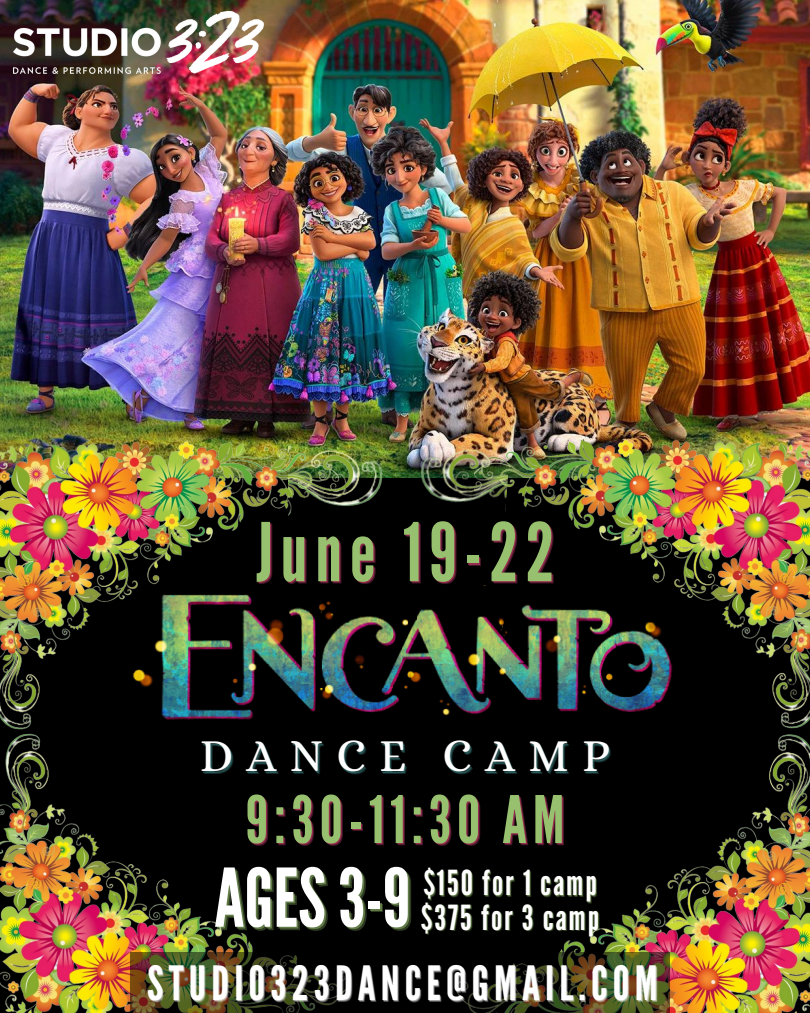
<style>
.page{position:relative;width:810px;height:1013px;background:#fff}
.page>*{position:absolute;margin:0;border:0;box-sizing:border-box;transform-origin:0 0}
.t1{font:80.6px "League Gothic";letter-spacing:.095em;color:#97c06f}
.t2{font:80.6px "League Gothic";color:#fff}
.t3{font:65.3px "League Gothic";letter-spacing:.095em;color:#97c06f}
.t4{font:47.2px "League Gothic";letter-spacing:.115em;color:#fff}
.t5{font:46.2px "Alice";letter-spacing:.28em;color:#fff}
.t6{font:34.4px/34.3px "League Gothic";letter-spacing:.06em;color:#fff}
</style>
<div class="page">
<div style="left:0;top:0;width:810px;height:1012px;background:#000"></div>
<img style="left:0;top:0;width:810px;height:441px">
<img style="left:338px;top:609px;width:136px;height:107px">
<img style="left:560px;top:745px;width:250px;height:267px">
<img style="left:0;top:746px;width:253px;height:266px">
<img style="left:474px;top:426px;width:336px;height:319px">
<img style="left:0;top:427px;width:338px;height:319px">
<img style="left:289px;top:414px;width:116px;height:120px">
<img style="left:396px;top:441px;width:114px;height:93px">
<img style="left:13px;top:11px;width:251px;height:62px">
<svg style="left:131px;top:951px;width:539px;height:61px"></svg>
<h1 class="t1" style="left:256px;top:506px;width:300px">June 19-22</h1>
<h3 class="t5" style="left:200px;top:729px;width:412px">DANCE CAMP</h3>
<h2 class="t3" style="left:246px;top:782px;width:320px">9:30-11:30 AM</h2>
<h1 class="t2" style="left:214px;top:851px;width:198px">AGES3-9</h1>
<p class="t6" style="left:421px;top:866px;width:180px">$150 for 1 camp $375 for 3 camp</p>
<h3 class="t4" style="left:147px;top:956px;width:512px">STUDIO323DANCE@GMAIL.COM</h3>
</div>
